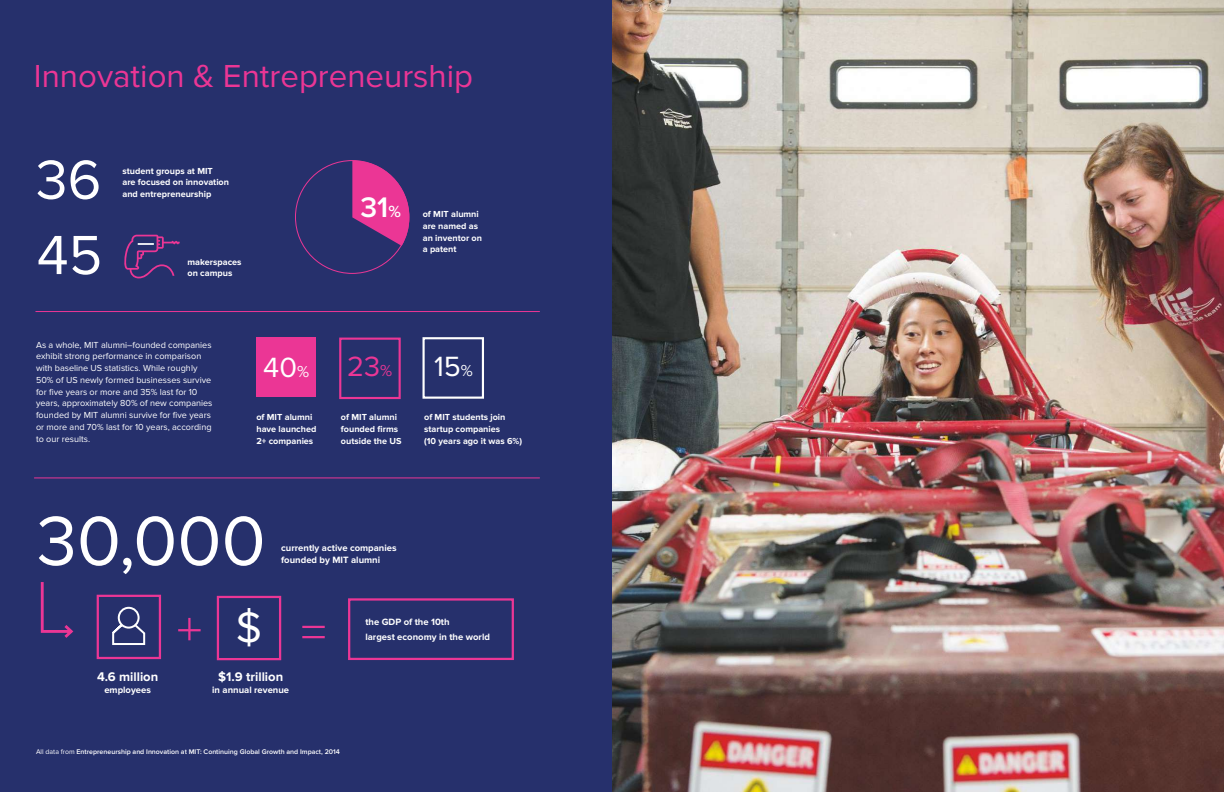
<style>
.page{position:relative;width:1224px;height:792px;background:#fff}
.page>*{position:absolute;margin:0;border:0;box-sizing:border-box;transform-origin:0 0}
.t1{font:72.2px "Proxima Nova";color:#fff}
.t2{font:57.1px "Proxima Nova";color:#fff}
.t3{font:44.2px "Proxima Nova";color:#fff}
.t4{font:33px "Proxima Nova";color:#eb3695}
.t5{font:600 29.3px "Proxima Nova";color:#fff}
.t6{font:28.9px "Proxima Nova";color:#fff}
.t7{font:28.9px "Proxima Nova";color:#eb3695}
.t8{font:700 13px "Proxima Nova";color:#fff}
.t9{font:700 9.5px/12.3px "Proxima Nova";color:#fff}
.t10{font:9.1px/11.8px "Proxima Nova";color:#fff}
.t11{font:700 9.1px/11.8px "Proxima Nova";color:#fff}
.t12{font:600 7px "Proxima Nova";color:#fff}
.s1{font-size:16.8px}
.s2{font-size:16.5px}
.s3{font-weight:400}
</style>
<div class="page">
<img style="left:612px;top:0;width:612px;height:792px">
<div style="left:0;top:0;width:612px;height:792px;background:#26306c"></div>
<svg style="left:352px;top:160px;width:57px;height:86px"></svg>
<hr style="left:36px;top:311px;width:504px;height:1px;background:#eb3695">
<hr style="left:34px;top:477px;width:506px;height:1px;background:#eb3695">
<div style="left:256px;top:338px;width:60px;height:59px;background:#eb3695"></div>
<div style="left:339px;top:338px;width:62px;height:61px;border:2px solid #eb3695"></div>
<div style="left:423px;top:337px;width:61px;height:62px;border:2px solid #fff"></div>
<svg style="left:124px;top:235px;width:56px;height:43px"></svg>
<svg style="left:40px;top:582px;width:34px;height:56px"></svg>
<div style="left:217px;top:596px;width:64px;height:64px;border:2px solid #eb3695"></div>
<div style="left:97px;top:595px;width:64px;height:64px;border:2px solid #eb3695"></div>
<div style="left:348px;top:598px;width:166px;height:62px;border:2px solid #eb3695"></div>
<hr style="left:188px;top:618px;width:3px;height:22px;background:#eb3695">
<hr style="left:178px;top:629px;width:23px;height:2px;background:#eb3695">
<hr style="left:302px;top:626px;width:23px;height:2px;background:#eb3695">
<hr style="left:302px;top:636px;width:23px;height:2px;background:#eb3695">
<svg style="left:112px;top:606px;width:34px;height:39px"></svg>
<h3 class="t4" style="left:34px;top:57px;width:441px">Innovation &amp; Entrepreneurship</h3>
<h2 class="t2" style="left:36px;top:147px;width:67px">36</h2>
<h2 class="t2" style="left:37px;top:222px;width:67px">45</h2>
<p class="t11" style="left:122px;top:165px;width:108px">student groups at MIT<br>are focused on innovation and entrepreneurship</p>
<p class="t11" style="left:188px;top:256px;width:56px;line-height:10.9px">makerspaces on campus</p>
<h3 class="t5" style="left:360px;top:190px;width:42px">31<span class="s1">%</span></h3>
<p class="t11" style="left:423px;top:208px;width:61px">of MIT alumni are named as an inventor on a patent</p>
<p class="t10" style="left:36px;top:339px;width:178px">As a whole, MIT alumni–founded companies exhibit strong performance in comparison with baseline US statistics. While roughly 50% of US newly formed businesses survive for five years or more and 35% last for 10 years, approximately 80% of new companies founded by MIT alumni survive for five years or more and 70% last for 10 years, according to our results.</p>
<h3 class="t6" style="left:263px;top:351px;width:47px">40<span class="s2">%</span></h3>
<h3 class="t7" style="left:347px;top:350px;width:47px">23<span class="s2">%</span></h3>
<h3 class="t6" style="left:434px;top:350px;width:40px">15<span class="s2">%</span></h3>
<p class="t11" style="left:256px;top:411px;width:62px">of MIT alumni have launched<br>2+ companies</p>
<p class="t11" style="left:341px;top:411px;width:62px">of MIT alumni founded firms outside the US</p>
<p class="t11" style="left:424px;top:411px;width:99px">of MIT students join startup companies<br>(10 years ago it was 6%)</p>
<h1 class="t1" style="left:37px;top:500px;width:230px">30,000</h1>
<h3 class="t3" style="left:236px;top:602px;width:28px">$</h3>
<p class="t9" style="left:281px;top:541px;width:117px">currently active companies founded by MIT alumni</p>
<p class="t9" style="left:365px;top:615px;width:126px;line-height:14.2px">the GDP of the 10th<br>largest economy in the world</p>
<h3 class="t8" style="left:97px;top:670px;width:63px">4.6 million</h3>
<p class="t9" style="left:104px;top:684px;width:48px">employees</p>
<h3 class="t8" style="left:218px;top:670px;width:67px">$1.9 trillion</h3>
<p class="t9" style="left:212px;top:684px;width:79px">in annual revenue</p>
<p class="t12" style="left:36px;top:747px;width:305px"><span class="s3">All data from</span> Entrepreneurship and Innovation at MIT: Continuing Global Growth and Impact, 2014</p>
</div>
